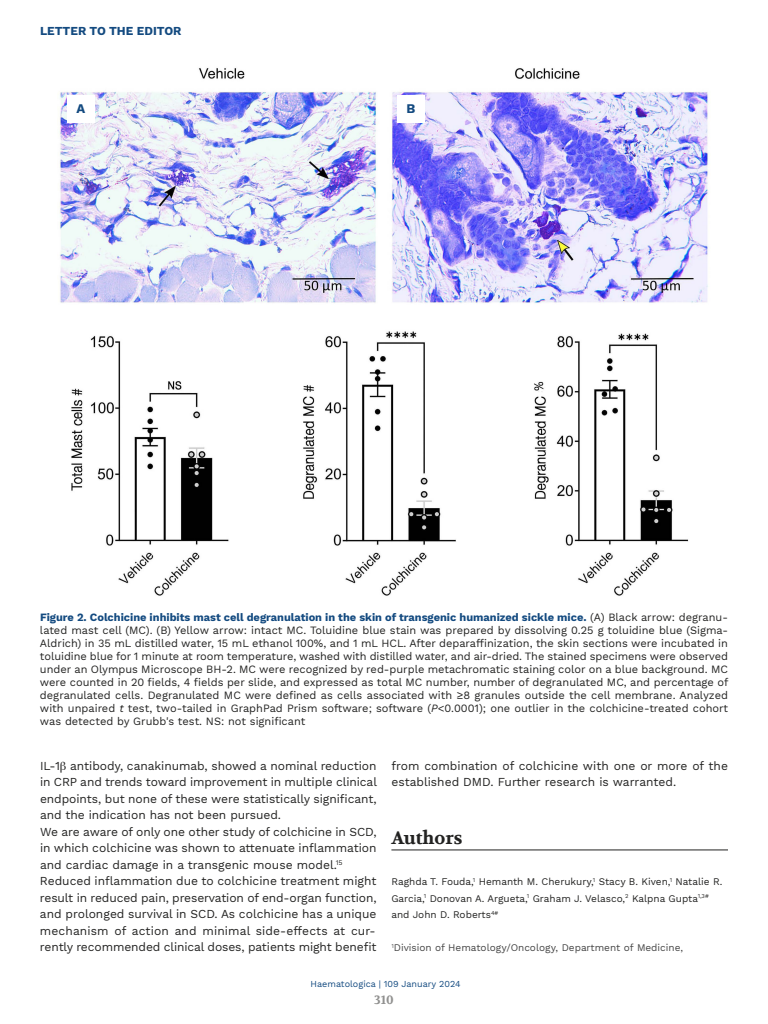
<style>
.page{position:relative;width:768px;height:1024px;background:#fff}
.page>*{position:absolute;margin:0;border:0;box-sizing:border-box;transform-origin:0 0}
.t1{font:700 18px "Volkhov";color:#222221}
.t2{font:700 13px "Work Sans";color:#134a80}
.t3{font:12px/16.5px "Work Sans";letter-spacing:-.005em;color:#222221}
.t4{font:700 12px "Work Sans";color:#134a80}
.t5{font:700 12px "Volkhov";color:#919190}
.t6{font:11px/13px "Work Sans";color:#222221;text-align:justify}
.t7{font:10px/16.5px "Work Sans";color:#222221}
.t8{font:10px "Work Sans";color:#444}
.t9{font:9px "Work Sans";color:#134a80}
.s1{font-weight:700;color:#134a80}
.s2{font-style:italic}
</style>
<div class="page">
<hr style="left:391px;top:850px;width:337px;height:1px;background:#222221">
<img style="left:59px;top:68px;width:650px;height:528px">
<div style="left:67px;top:95px;width:28px;height:28px;background:#fff"></div>
<div style="left:397px;top:95px;width:28px;height:28px;background:#fff"></div>
<p class="t4" style="left:40px;top:24px;width:143px">LETTER TO THE EDITOR</p>
<p class="t2" style="left:77px;top:100px;width:10px">A</p>
<p class="t2" style="left:407px;top:100px;width:10px">B</p>
<p class="t6" style="left:40px;top:611px;width:690px"><span class="s1">Figure 2. Colchicine inhibits mast cell degranulation in the skin of transgenic humanized sickle mice.</span> (A) Black arrow: degranu&shy;lated mast cell (MC). (B) Yellow arrow: intact MC. Toluidine blue stain was prepared by dissolving 0.25 g toluidine blue (Sigma-Aldrich) in 35 mL distilled water, 15 mL ethanol 100%, and 1 mL HCL. After deparaffinization, the skin sections were incubated in toluidine blue for 1 minute at room temperature, washed with distilled water, and air-dried. The stained specimens were observed under an Olympus Microscope BH-2. MC were recognized by red-purple metachromatic staining color on a blue background. MC were counted in 20 fields, 4 fields per slide, and expressed as total MC number, number of degranulated MC, and percentage of degranulated cells. Degranulated MC were defined as cells associated with ≥8 granules outside the cell membrane. Analyzed with unpaired <span class="s2">t</span> test, two-tailed in GraphPad Prism software; software (<span class="s2">P</span>&lt;0.0001); one outlier in the colchicine-treated cohort was detected by Grubb's test. NS: not significant</p>
<p class="t3" style="left:40px;top:757px;width:339px">IL-1 antibody, canakinumab, showed a nominal reduction in CRP and trends toward improvement in multiple clinical endpoints, but none of these were statistically significant, and the indication has not been pursued.<br>We are aware of only one other study of colchicine in SCD, in which colchicine was shown to attenuate inflammation and cardiac damage in a transgenic mouse model.<sup>15<br></sup>Reduced inflammation due to colchicine treatment might result in reduced pain, preservation of end-organ function, and prolonged survival in SCD. As colchicine has a unique mechanism of action and minimal side-effects at cur&shy;rently recommended clinical doses, patients might benefit</p>
<p class="t3" style="left:391px;top:757px;width:338px">from combination of colchicine with one or more of the established DMD. Further research is warranted.</p>
<h1 class="t1" style="left:391px;top:826px;width:73px">Authors</h1>
<p class="t7" style="left:391px;top:874px;width:332px">Raghda T. Fouda,<sup>1</sup> Hemanth M. Cherukury,<sup>1</sup> Stacy B. Kiven,<sup>1</sup> Natalie R.<br>Garcia,<sup>1</sup> Donovan A. Argueta,<sup>1</sup> Graham J. Velasco,<sup>2</sup> Kalpna Gupta<sup>1,3# </sup>and John D. Roberts<sup>4#</sup></p>
<p class="t8" style="left:391px;top:942px;width:293px"><sup>1</sup>Division of Hematology/Oncology, Department of Medicine,</p>
<p class="t9" style="left:311px;top:978px;width:151px">Haematologica | 109 January 2024</p>
<p class="t5" style="left:374px;top:992px;width:21px">310</p>
</div>
